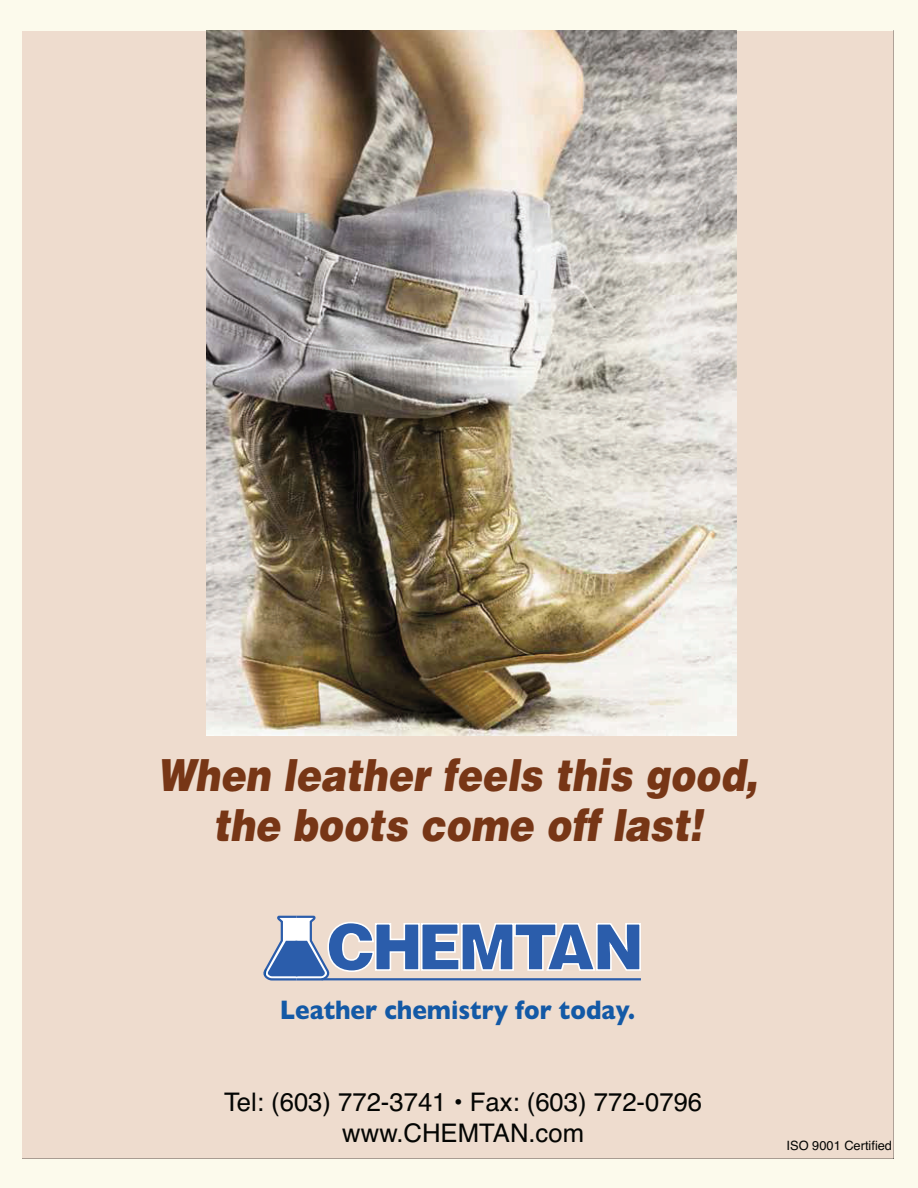
<style>
.page{position:relative;width:918px;height:1188px;background:#fcfaec}
.page>*{position:absolute;margin:0;border:0;box-sizing:border-box;transform-origin:0 0}
.t1{font:italic 900 44.25px/49.2px "Helvetica";color:#773616;text-align:center;scale:.85 1}
.t2{font:700 27px "Gill Sans";color:#1359a6;scale:.9 1}
.t3{font:25.65px/30.8px "Helvetica";color:#040503;text-align:center}
.t4{font:12.9px "Helvetica";color:#040503}
</style>
<div class="page">
<div style="left:22px;top:31px;width:872px;height:1128px;background:#eedcce"></div>
<img style="left:207px;top:31px;width:530px;height:704px">
<svg style="left:264px;top:916px;width:377px;height:65px;background:#96a6c5"></svg>
<h1 class="t1" style="left:157px;top:754px;width:708px">When leather feels this good, the boots come off last!</h1>
<p class="t2" style="left:280px;top:999px;width:396px">Leather chemistry for today.</p>
<p class="t3" style="left:224px;top:1089px;width:480px">Tel: (603) 772-3741 • Fax: (603) 772-0796 www.CHEMTAN.com</p>
<p class="t4" style="left:787px;top:1141px;width:107px">ISO 9001 Certified</p>
</div>
